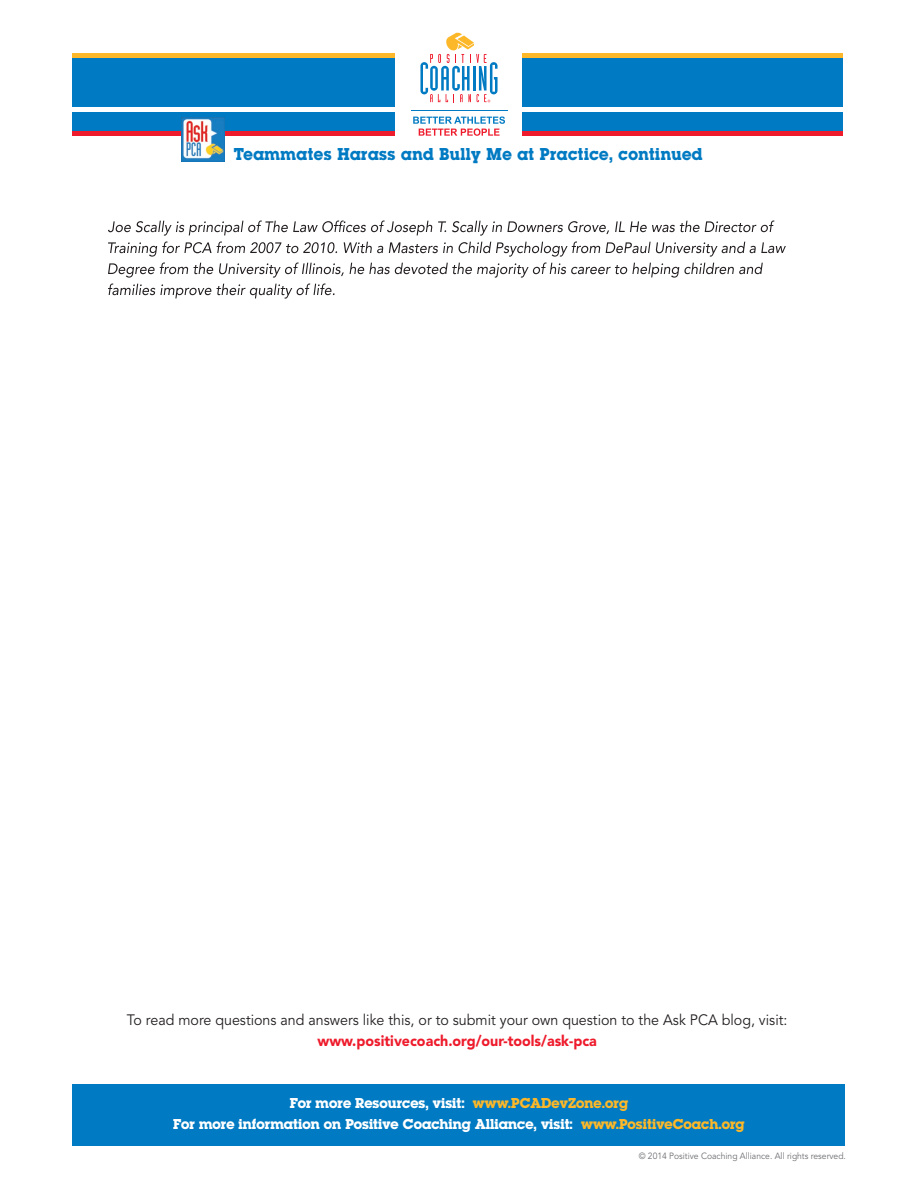
<style>
.page{position:relative;width:918px;height:1188px;background:#fff}
.page>*{position:absolute;margin:0;border:0;box-sizing:border-box;transform-origin:0 0}
.t1{font:18px "Lubalin Graph Bld";letter-spacing:.03em;color:#007ac2;scale:.96 1}
.text{font:15px/21px "Avenir";color:#231f20;text-align:center;scale:.95 1}
.t2{font:15px "Lubalin Graph Bld";letter-spacing:.005em;color:#fff}
.t3{font:9px "Avenir";color:#6c6d70;scale:.95 1}
.s1{font-weight:900;color:#ee1b2c}
.s2{color:#fcb828}
</style>
<div class="page">
<div style="left:73px;top:1084px;width:772px;height:62px;background:#007ac2"></div>
<div style="left:72px;top:54px;width:323px;height:81px;background:#007ac2"></div>
<div style="left:522px;top:54px;width:321px;height:81px;background:#007ac2"></div>
<svg style="left:420px;top:33px;width:78px;height:69px"></svg>
<hr style="left:411px;top:110px;width:96px;height:1px;background:#007ac2">
<svg style="left:413px;top:116px;width:92px;height:20px"></svg>
<div style="left:70px;top:107px;width:326px;height:5px;background:#fff"></div>
<hr style="left:72px;top:131px;width:323px;height:4px;background:#ee1b2c">
<hr style="left:72px;top:54px;width:323px;height:4px;background:#fcb828">
<div style="left:522px;top:107px;width:324px;height:5px;background:#fff"></div>
<hr style="left:522px;top:131px;width:321px;height:4px;background:#ee1b2c">
<hr style="left:522px;top:54px;width:321px;height:4px;background:#fcb828">
<img style="left:181px;top:118px;width:43px;height:43px">
<svg style="left:108px;top:220px;width:666px;height:16px"></svg>
<svg style="left:108px;top:242px;width:678px;height:57px"></svg>
<p class="t1" style="left:234px;top:142px;width:490px">Teammates Harass and Bully Me at Practice, continued</p>
<p class="text" style="left:127px;top:1010px;width:697px">To read more questions and answers like this, or to submit your own question to the Ask PCA blog, visit: <span class="s1">www.positivecoach.org/our-tools/ask-pca</span></p>
<p class="t2" style="left:290px;top:1093px;width:340px">For more Resources, visit: <span class="s2">www.PCADevZone.org</span></p>
<p class="t2" style="left:173px;top:1114px;width:573px">For more information on Positive Coaching Alliance, visit: <span class="s2">www.PositiveCoach.org</span></p>
<p class="t3" style="left:639px;top:1150px;width:220px">© 2014 Positive Coaching Alliance. All rights reserved.</p>
</div>
